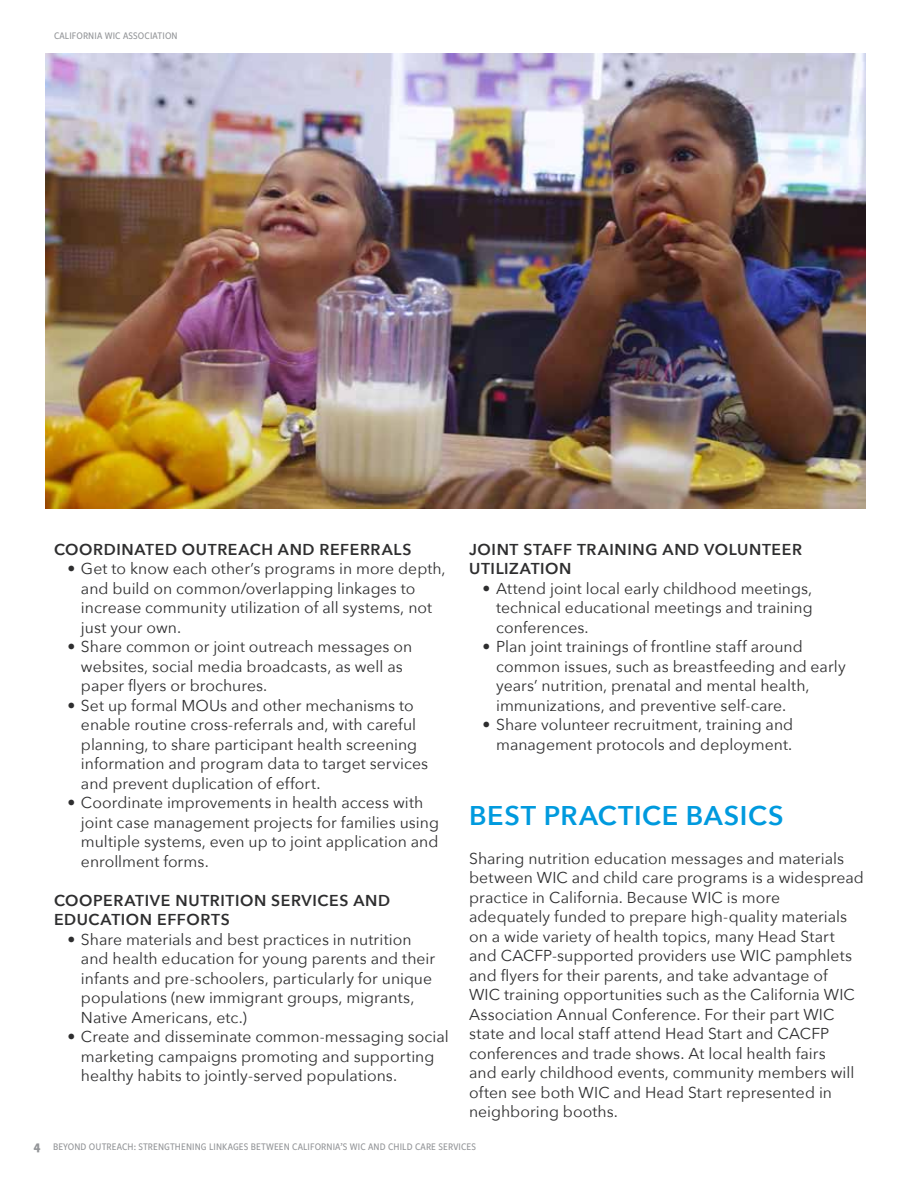
<style>
.page{position:relative;width:918px;height:1188px;background:#fff}
.page>*{position:absolute;margin:0;border:0;box-sizing:border-box;transform-origin:0 0}
.t1{font:600 27px "Avenir Next";letter-spacing:.02em;color:#009ade}
.t2{font:15.75px/19.5px "Avenir Next";color:#2e2e2f}
.t3{font:600 15.75px/19.5px "Avenir Next";letter-spacing:.04em;color:#2e2e2f}
.t4{font:500 10.5px "Freight Sans Cnd Pro";letter-spacing:.01em;color:#939598}
.s1{font-weight:700;font-size:13.5px}
</style>
<div class="page">
<img style="left:45px;top:53px;width:821px;height:456px">
<p class="t4" style="left:54px;top:29px;width:125px">CALIFORNIA WIC ASSOCIATION</p>
<p class="t3" style="left:469px;top:539px;width:334px">JOINT STAFF TRAINING AND VOLUNTEER<br>UTILIZATION</p>
<p class="t2" style="left:496px;top:578px;width:318px;text-align:justify;text-indent:-13px">• Attend joint local early childhood meetings, technical educational meetings and training conferences.</p>
<p class="t2" style="left:496px;top:636px;width:351px;text-indent:-13px">• Plan joint trainings of frontline staff around common issues, such as breastfeeding and early years’ nutrition, prenatal and mental health, immunizations, and preventive self-care.</p>
<p class="t2" style="left:483px;top:714px;width:312px;text-align:right">• Share volunteer recruitment, training and management protocols and deployment.</p>
<p class="t3" style="left:54px;top:539px;width:359px">COORDINATED OUTREACH AND REFERRALS</p>
<p class="t2" style="left:81px;top:558px;width:366px;text-indent:-13px">• Get to know each other’s programs in more depth, and build on common/overlapping linkages to increase community utilization of all systems, not just your own.</p>
<p class="t2" style="left:81px;top:636px;width:333px;text-indent:-13px">• Share common or joint outreach messages on websites, social media broadcasts, as well as paper flyers or brochures.</p>
<p class="t2" style="left:81px;top:695px;width:349px;text-indent:-13px">• Set up formal MOUs and other mechanisms to enable routine cross-referrals and, with careful planning, to share participant health screening information and program data to target services and prevent duplication of effort.</p>
<p class="t2" style="left:81px;top:792px;width:360px;text-indent:-13px">• Coordinate improvements in health access with joint case management projects for families using multiple systems, even up to joint application and enrollment forms.</p>
<p class="t3" style="left:54px;top:890px;width:338px">COOPERATIVE NUTRITION SERVICES AND<br>EDUCATION EFFORTS</p>
<p class="t2" style="left:81px;top:929px;width:356px;text-indent:-13px">• Share materials and best practices in nutrition and health education for young parents and their infants and pre-schoolers, particularly for unique populations (new immigrant groups, migrants, Native Americans, etc.)</p>
<p class="t2" style="left:81px;top:1026px;width:369px;text-indent:-13px">• Create and disseminate common-messaging social marketing campaigns promoting and supporting healthy habits to jointly-served populations.</p>
<h1 class="t1" style="left:469px;top:792px;width:316px">BEST PRACTICE BASICS</h1>
<p class="t2" style="left:469px;top:848px;width:396px">Sharing nutrition education messages and materials between WIC and child care programs is a widespread practice in California. Because WIC is more adequately funded to prepare high-quality materials on a wide variety of health topics, many Head Start and CACFP-supported providers use WIC pamphlets and flyers for their parents, and take advantage of<br>WIC training opportunities such as the California WIC Association Annual Conference. For their part WIC state and local staff attend Head Start and CACFP conferences and trade shows. At local health fairs<br>and early childhood events, community members will often see both WIC and Head Start represented in neighboring booths.</p>
<p class="t4" style="left:33px;top:1140px;width:444px"><span class="s1">4</span> BEYOND OUTREACH: STRENGTHENING LINKAGES BETWEEN CALIFORNIA’S WIC AND CHILD CARE SERVICES</p>
</div>
